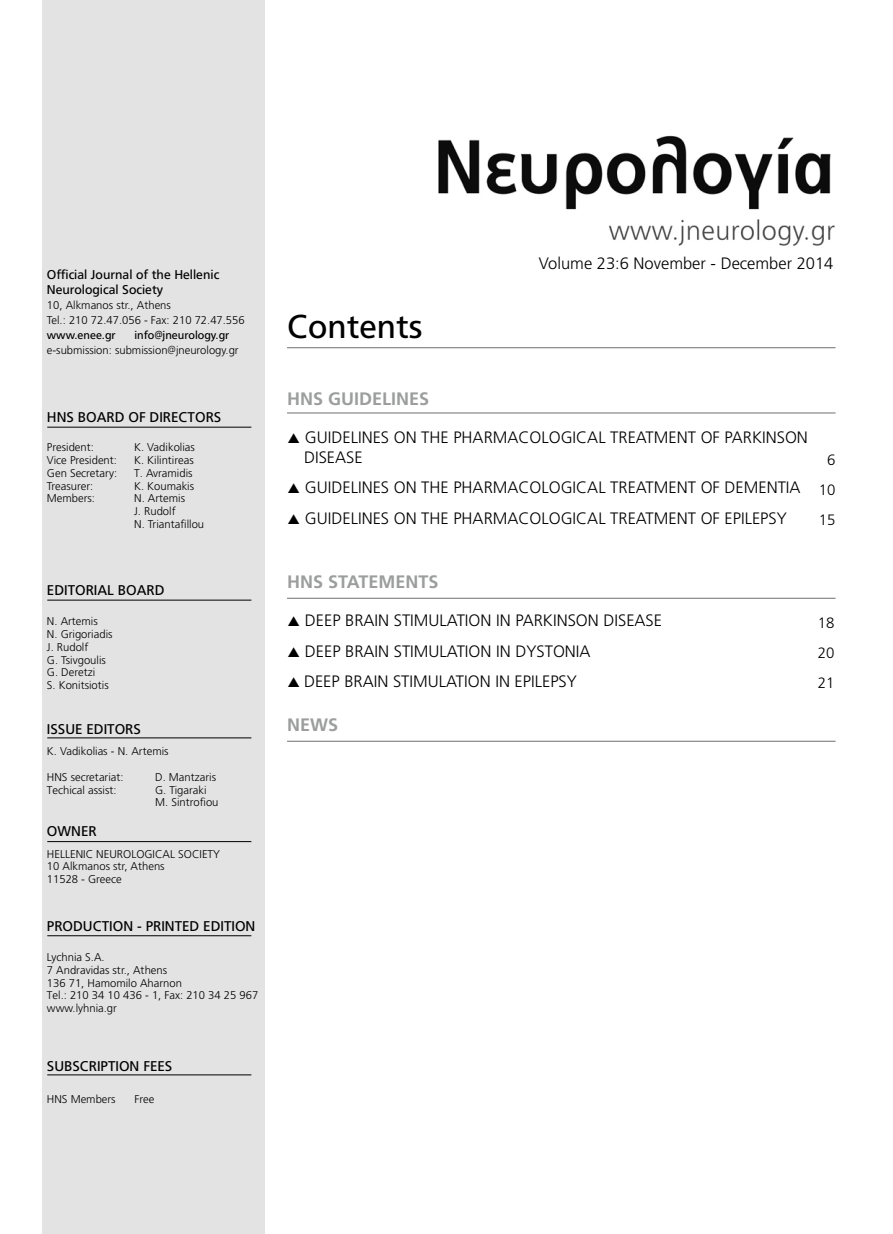
<style>
.page{position:relative;width:893px;height:1234px;background:#fff}
.page>*{position:absolute;margin:0;border:0;box-sizing:border-box;transform-origin:0 0}
.t1{font:33px "PF Catalog";color:#000}
.t2{font:700 18px "PF Catalog";color:#9c9d9d}
.t3{font:300 16.5px/19.8px "PF Catalog";color:#000}
.t4{font:300 15px "PF Catalog";color:#000}
.t5{font:14.1px "PF Catalog";color:#000}
.t6{font:12.75px/15px "PF Catalog";color:#000}
.t7{font:300 11.25px/12.8px "PF Catalog";color:#000}
.t8{font:11.25px "PF Catalog";color:#000}
</style>
<div class="page">
<hr style="left:287px;top:412px;width:549px;height:1px;background:#6f6f6e">
<hr style="left:287px;top:598px;width:549px;height:1px;background:#6f6f6e">
<hr style="left:287px;top:740px;width:549px;height:1px;background:#6f6f6e">
<hr style="left:287px;top:347px;width:549px;height:1px;background:#6f6f6e">
<div style="left:43px;top:0;width:222px;height:1233px;background:#e3e3e3"></div>
<hr style="left:47px;top:426px;width:204px;height:1px;background:#000">
<hr style="left:47px;top:599px;width:204px;height:1px;background:#000">
<hr style="left:47px;top:737px;width:204px;height:1px;background:#000">
<hr style="left:47px;top:841px;width:204px;height:1px;background:#000">
<hr style="left:47px;top:935px;width:204px;height:1px;background:#000">
<hr style="left:47px;top:1074px;width:204px;height:1px;background:#000">
<img style="left:438px;top:135px;width:397px;height:111px">
<p class="t6" style="left:47px;top:267px;width:174px">Official Journal of the Hellenic<br>Neurological Society</p>
<p class="t7" style="left:47px;top:298px;width:199px;line-height:15px">10, Alkmanos str., Athens<br>Tel.: 210 72.47.056 - Fax: 210 72.47.556</p>
<p class="t8" style="left:47px;top:328px;width:70px">www.enee.gr</p>
<p class="t8" style="left:134px;top:328px;width:96px">info@jneurology.gr</p>
<p class="t7" style="left:47px;top:344px;width:193px">e-submission: submission@jneurology.gr</p>
<p class="t5" style="left:47px;top:408px;width:176px">HNS BOARD OF DIRECTORS</p>
<p class="t7" style="left:47px;top:441px;width:49px">President:</p>
<p class="t7" style="left:134px;top:441px;width:62px">Κ. Vadikolias</p>
<p class="t7" style="left:47px;top:454px;width:72px">Vice President:</p>
<p class="t7" style="left:134px;top:454px;width:61px">Κ. Kilintireas</p>
<p class="t7" style="left:47px;top:466px;width:72px">Gen Secretary:</p>
<p class="t7" style="left:134px;top:466px;width:60px">Τ. Avramidis</p>
<p class="t7" style="left:47px;top:479px;width:48px">Treasurer:</p>
<p class="t7" style="left:134px;top:479px;width:62px">Κ. Koumakis</p>
<p class="t7" style="left:47px;top:492px;width:50px">Members:</p>
<p class="t7" style="left:134px;top:492px;width:72px">Ν. Artemis<br>J. Rudolf<br>Ν. Triantafillou</p>
<p class="t5" style="left:47px;top:582px;width:119px">EDITORIAL BOARD</p>
<p class="t7" style="left:47px;top:615px;width:67px">Ν. Artemis<br>Ν. Grigoriadis<br>J. Rudolf<br>G. Tsivgoulis<br>G. Deretzi<br>S. Konitsiotis</p>
<p class="t5" style="left:47px;top:721px;width:96px">ISSUE EDITORS</p>
<p class="t7" style="left:47px;top:745px;width:123px">K. Vadikolias - N. Artemis</p>
<p class="t7" style="left:47px;top:770px;width:78px">HNS secretariat:</p>
<p class="t7" style="left:155px;top:770px;width:62px">D. Mantzaris</p>
<p class="t7" style="left:47px;top:783px;width:71px">Τechical assist:</p>
<p class="t7" style="left:155px;top:783px;width:65px">G. Tigaraki<br>Μ. Sintrofiou</p>
<p class="t5" style="left:47px;top:823px;width:51px">OWNER</p>
<p class="t7" style="left:47px;top:847px;width:175px">HELLENIC NEUROLOGICAL SOCIETY<br>10 Alkmanos str, Athens<br>11528 - Greece</p>
<p class="t5" style="left:47px;top:918px;width:210px">PRODUCTION - PRINTED EDITION</p>
<p class="t7" style="left:47px;top:950px;width:213px">Lychnia S.A.<br>7 Andravidas str., Athens<br>136 71, Hamomilo Aharnon<br>Τel.: 210 34 10 436 - 1, Fax: 210 34 25 967 www.lyhnia.gr</p>
<p class="t5" style="left:47px;top:1057px;width:127px">SUBSCRIPTION FEES</p>
<p class="t7" style="left:47px;top:1092px;width:70px">HNS Members</p>
<p class="t7" style="left:134px;top:1092px;width:21px">Free</p>
<h1 class="t1" style="left:287px;top:308px;width:137px">Contents</h1>
<h3 class="t3" style="left:539px;top:254px;width:296px">Volume 23:6 November - December 2014</h3>
<h2 class="t2" style="left:287px;top:388px;width:144px">HNS GUIDELINES</h2>
<h3 class="t3" style="left:304px;top:428px;width:505px">GUIDELINES ON THE PHARMACOLOGICAL TREATMENT OF PARKINSON<br>DISEASE</h3>
<h3 class="t4" style="left:827px;top:451px;width:10px">6</h3>
<h3 class="t3" style="left:305px;top:472px;width:532px;line-height:30.3px">GUIDELINES ON THE PHARMACOLOGICAL TREATMENT OF DEMENTIA <sub>10<br></sub>GUIDELINES ON THE PHARMACOLOGICAL TREATMENT OF EPILEPSY</h3>
<h3 class="t4" style="left:819px;top:511px;width:18px">15</h3>
<h2 class="t2" style="left:287px;top:571px;width:153px">HNS STATEMENTS</h2>
<h3 class="t3" style="left:305px;top:611px;width:359px">DEEP BRAIN STIMULATION IN PARKINSON DISEASE</h3>
<h3 class="t4" style="left:818px;top:614px;width:18px">18</h3>
<h3 class="t3" style="left:305px;top:641px;width:287px">DEEP BRAIN STIMULATION IN DYSTONIA</h3>
<h3 class="t4" style="left:818px;top:644px;width:18px">20</h3>
<h3 class="t3" style="left:304px;top:671px;width:274px">DEEP BRAIN STIMULATION IN EPILEPSY</h3>
<h3 class="t4" style="left:818px;top:674px;width:18px">21</h3>
<h2 class="t2" style="left:287px;top:714px;width:53px">NEWS</h2>
</div>
